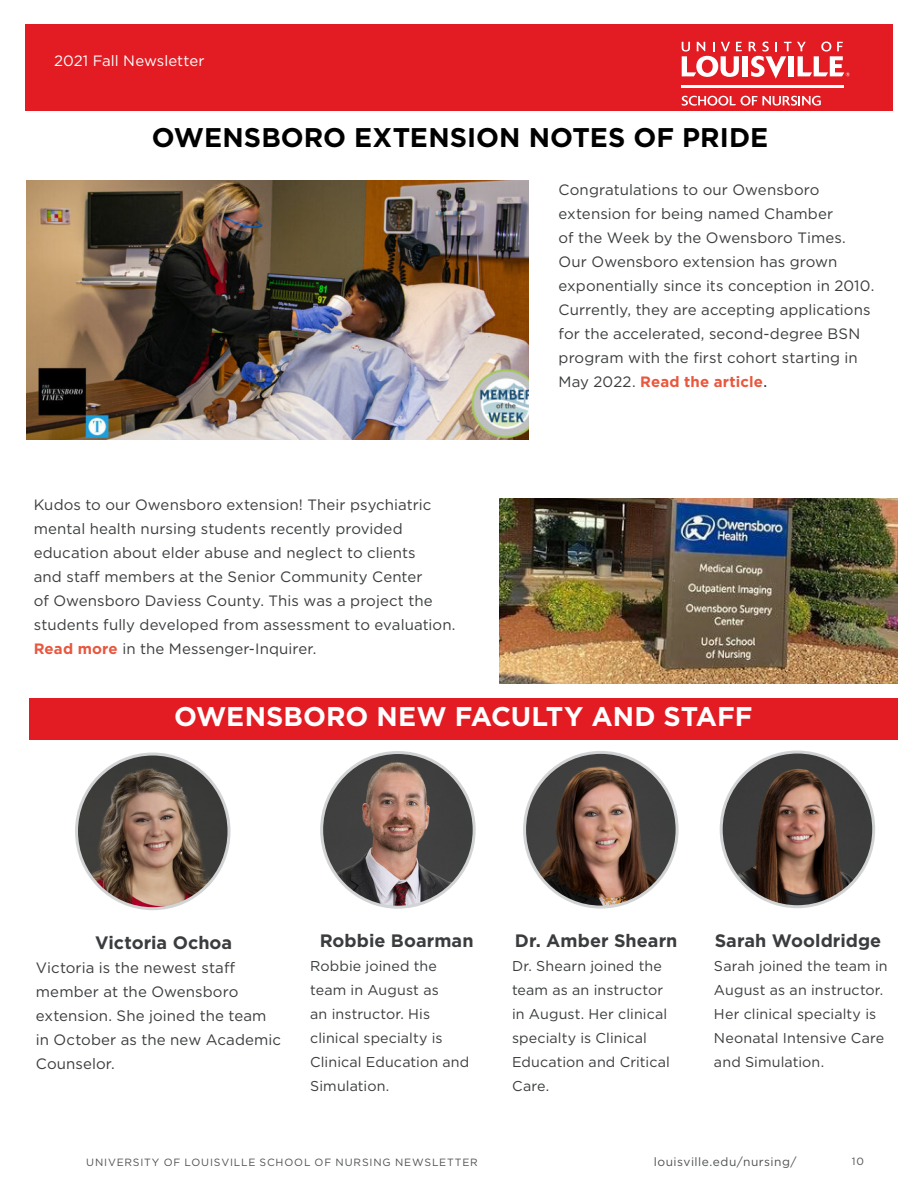
<style>
.page{position:relative;width:918px;height:1188px;background:#fff}
.page>*{position:absolute;margin:0;border:0;box-sizing:border-box;transform-origin:0 0}
.t1{font:700 27px "Gotham";color:#000}
.t2{font:700 27px "Gotham";color:#fff}
.t3{font:700 18px "Gotham";letter-spacing:.005em;color:#3a3c3e}
.t4{font:15px/24px "Gotham";letter-spacing:.005em;color:#3a3c3e}
.t5{font:15px "Gotham";color:#fff}
.t6{font:14.25px/24px "Gotham";letter-spacing:.01em;color:#3a3c3e}
.t7{font:12px "Gotham";letter-spacing:.04em;color:#4e5153}
.t8{font:10.5px "Gotham";letter-spacing:.08em;color:#4e5153}
.s1{font-weight:700;color:#e8573e}
.s2{font-size:18px}
</style>
<div class="page">
<div style="left:25px;top:25px;width:868px;height:86px;background:#e31b23"></div>
<div style="left:742px;top:56px;width:6px;height:20px;background:#fff"></div>
<div style="left:788px;top:56px;width:6px;height:20px;background:#fff"></div>
<svg style="left:682px;top:42px;width:60px;height:35px"></svg>
<svg style="left:749px;top:42px;width:42px;height:37px"></svg>
<svg style="left:797px;top:42px;width:53px;height:34px"></svg>
<svg style="left:682px;top:96px;width:139px;height:10px"></svg>
<hr style="left:682px;top:85px;width:162px;height:2px;background:#fff">
<img style="left:27px;top:180px;width:501px;height:260px">
<div style="left:29px;top:699px;width:868px;height:41px;background:#e31b23"></div>
<img style="left:76px;top:754px;width:151px;height:155px">
<div style="left:75px;top:753px;width:156px;height:157px;border:3px solid #d1d3d4;border-radius:50%"></div>
<img style="left:322px;top:753px;width:150px;height:154px">
<div style="left:320px;top:751px;width:156px;height:158px;border:3px solid #d1d3d4;border-radius:50%"></div>
<img style="left:500px;top:498px;width:397px;height:185px">
<img style="left:525px;top:752px;width:150px;height:153px">
<div style="left:523px;top:751px;width:156px;height:158px;border:3px solid #d1d3d4;border-radius:50%"></div>
<img style="left:721px;top:752px;width:153px;height:155px">
<div style="left:720px;top:751px;width:155px;height:157px;border:3px solid #d1d3d4;border-radius:50%"></div>
<p class="t5" style="left:54px;top:51px;width:152px">2021 Fall Newsletter</p>
<p class="t1" style="left:152px;top:119px;width:618px">OWENSBORO EXTENSION NOTES OF PRIDE</p>
<p class="t4" style="left:34px;top:492px;width:423px">Kudos to our Owensboro extension! Their psychiatric mental health nursing students recently provided education about elder abuse and neglect to clients<br>and staf members at the Senior Community Center<br>of Owensboro Daviess County. This was a project the students fully developed from assessment to evaluation.<br><span class="s1">Read more</span> in the Messenger-Inquirer.</p>
<p class="t4" style="left:559px;top:177px;width:317px">Congratulations to our Owensboro extension for being named Chamber<br>of the Week by the Owensboro Times.<br>Our Owensboro extension has grown exponentially since its conception in 2010.<br>Currently, they are accepting applications for the accelerated, second-degree BSN program with the frst cohort starting in May 2022. <span class="s1">Read the article</span><span class="s2">.</span></p>
<p class="t2" style="left:174px;top:699px;width:580px">OWENSBORO NEW FACULTY AND STAFF</p>
<p class="t3" style="left:95px;top:930px;width:139px">Victoria Ochoa</p>
<p class="t4" style="left:36px;top:955px;width:247px">Victoria is the newest staf member at the Owensboro extension. She joined the team in October as the new Academic<br>Counselor.</p>
<p class="t3" style="left:320px;top:929px;width:155px">Robbie Boarman</p>
<p class="t6" style="left:310px;top:954px;width:161px">Robbie joined the team in August as<br>an instructor. His clinical specialty is<br>Clinical Education and<br>Simulation.</p>
<p class="t3" style="left:515px;top:929px;width:164px">Dr. Amber Shearn</p>
<p class="t6" style="left:512px;top:954px;width:159px">Dr. Shearn joined the team as an instructor in August. Her clinical specialty is Clinical<br>Education and Critical<br>Care.</p>
<p class="t3" style="left:715px;top:928px;width:168px">Sarah Wooldridge</p>
<p class="t6" style="left:714px;top:953px;width:175px">Sarah joined the team in<br>August as an instructor.<br>Her clinical specialty is<br>Neonatal Intensive Care and Simulation.</p>
<p class="t8" style="left:86px;top:1156px;width:393px">UNIVERSITY OF LOUISVILLE SCHOOL OF NURSING NEWSLETTER</p>
<p class="t7" style="left:654px;top:1154px;width:144px">louisville.edu/nursing/</p>
<p class="t8" style="left:852px;top:1155px;width:14px">10</p>
</div>
